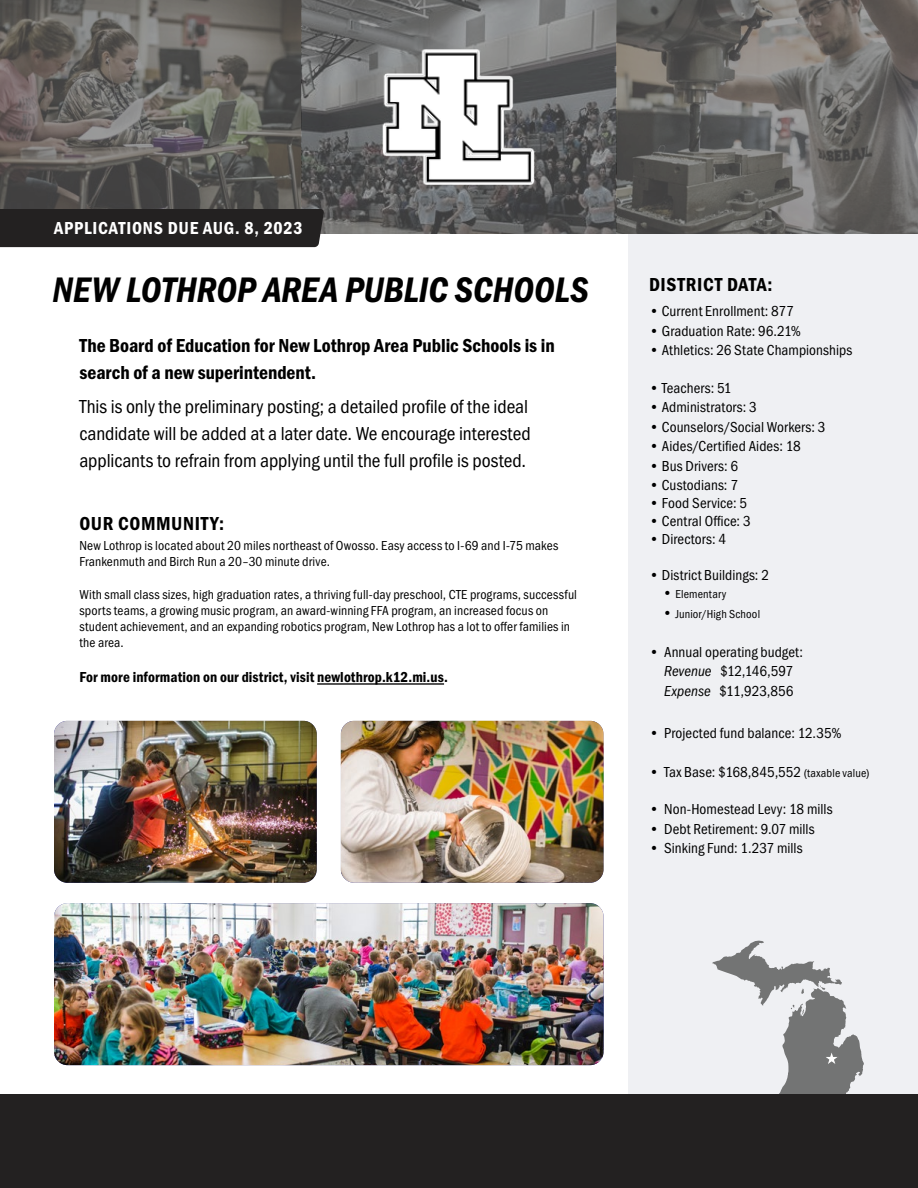
<style>
.page{position:relative;width:918px;height:1188px;background:#fff}
.page>*{position:absolute;margin:0;border:0;box-sizing:border-box;transform-origin:0 0}
.t1{font:36.75px "Franklin Gothic URW Con Dem Ita";color:#000}
.t2{font:19.5px/27px "Franklin Gothic URW Cond";letter-spacing:-.005em;color:#000}
.t3{font:19.5px/27px "Franklin Gothic URW Con Dem";color:#000}
.t4{font:19.5px "Franklin Gothic URW Con Dem";letter-spacing:.03em;color:#000}
.t5{font:18px "Franklin Gothic URW Con Dem";letter-spacing:.04em;color:#fff}
.t6{font:15px/19.5px "Franklin Gothic URW Cond";letter-spacing:.005em;color:#000;text-align:center}
.t7{font:15px "Franklin Gothic URW Con Dem";letter-spacing:.005em;color:#000}
.t8{font:13.5px/16.2px "Franklin Gothic URW Cond";letter-spacing:.01em;color:#000}
.t9{font:12px "Franklin Gothic URW Cond";letter-spacing:.015em;color:#000}
.s1{font-size:15px}
.s2{font-family:"Franklin Gothic URW Con Boo Ita"}
.s3{font-size:12px}
</style>
<div class="page">
<div style="left:628px;top:234px;width:290px;height:954px;background:#eff0f3"></div>
<svg style="left:712px;top:941px;width:152px;height:154px"></svg>
<hr style="left:317px;top:683px;width:127px;height:2px;background:#000">
<svg style="left:0;top:0;width:918px;height:233px;background:#666462"></svg>
<div style="left:0;top:209px;width:324px;height:38px;background:#232121"></div>
<img style="left:372px;top:31px;width:174px;height:155px">
<img style="left:54px;top:721px;width:263px;height:162px">
<img style="left:341px;top:721px;width:263px;height:162px">
<div style="left:0;top:1095px;width:918px;height:93px;background:#232121"></div>
<img style="left:54px;top:903px;width:550px;height:162px">
<p class="t5" style="left:54px;top:216px;width:250px">APPLICATIONS DUE AUG. 8, 2023</p>
<h1 class="t1" style="left:52px;top:269px;width:538px">NEW LOTHROP AREA PUBLIC SCHOOLS</h1>
<h2 class="t3" style="left:79px;top:332px;width:477px">The Board of Education for New Lothrop Area Public Schools is in search of a new superintendent.</h2>
<h2 class="t2" style="left:79px;top:392px;width:453px">This is only the preliminary posting; a detailed profile of the ideal candidate will be added at a later date. We encourage interested applicants to refrain from applying until the full profile is posted.</h2>
<h2 class="t4" style="left:79px;top:511px;width:146px">OUR COMMUNITY:</h2>
<p class="t8" style="left:79px;top:536px;width:480px">New Lothrop is located about 20 miles northeast of Owosso. Easy access to I-69 and I-75 makes<br>Frankenmuth and Birch Run a 20–30 minute drive.</p>
<p class="t8" style="left:79px;top:585px;width:499px">With small class sizes, high graduation rates, a thriving full-day preschool, CTE programs, successful sports teams, a growing music program, an award-winning FFA program, an increased focus on student achievement, and an expanding robotics program, New Lothrop has a lot to offer families in the area.</p>
<p class="t7" style="left:79px;top:667px;width:370px">For more information on our district, visit newlothrop.k12.mi.us.</p>
<h2 class="t4" style="left:649px;top:271px;width:125px">DISTRICT DATA:</h2>
<p class="t6" style="left:649px;top:300px;width:146px">• Current Enrollment: 877</p>
<p class="t6" style="left:649px;top:320px;width:154px">• Graduation Rate: 96.21%</p>
<p class="t6" style="left:649px;top:339px;width:205px">• Athletics: 26 State Championships</p>
<p class="t6" style="left:649px;top:377px;width:84px">• Teachers: 51</p>
<p class="t6" style="left:649px;top:396px;width:109px">• Administrators: 3</p>
<p class="t6" style="left:649px;top:416px;width:178px">• Counselors/Social Workers: 3</p>
<p class="t6" style="left:649px;top:435px;width:153px">• Aides/Certified Aides: 18</p>
<p class="t6" style="left:649px;top:455px;width:91px">• Bus Drivers: 6</p>
<p class="t6" style="left:649px;top:474px;width:90px">• Custodians: 7</p>
<p class="t6" style="left:649px;top:492px;width:100px">• Food Service: 5</p>
<p class="t6" style="left:649px;top:510px;width:103px">• Central Office: 3</p>
<p class="t6" style="left:649px;top:528px;width:79px">• Directors: 4</p>
<p class="t6" style="left:649px;top:564px;width:121px">• District Buildings: 2</p>
<p class="t9" style="left:663px;top:586px;width:65px"><span class="s1">•</span> Elementary</p>
<p class="t9" style="left:663px;top:605px;width:99px"><span class="s1">•</span> Junior/High School</p>
<p class="t6" style="left:649px;top:641px;width:155px">• Annual operating budget:<br><span class="s2">Revenue</span> $12,146,597<br><span class="s2">Expense</span> $11,923,856</p>
<p class="t6" style="left:649px;top:722px;width:194px">• Projected fund balance: 12.35%</p>
<p class="t6" style="left:649px;top:761px;width:222px">• Tax Base: $168,845,552 <span class="s3">(taxable value)</span></p>
<p class="t6" style="left:649px;top:799px;width:185px">• Non-Homestead Levy: 18 mills</p>
<p class="t6" style="left:649px;top:818px;width:167px">• Debt Retirement: 9.07 mills</p>
<p class="t6" style="left:649px;top:838px;width:155px">• Sinking Fund: 1.237 mills</p>
</div>
